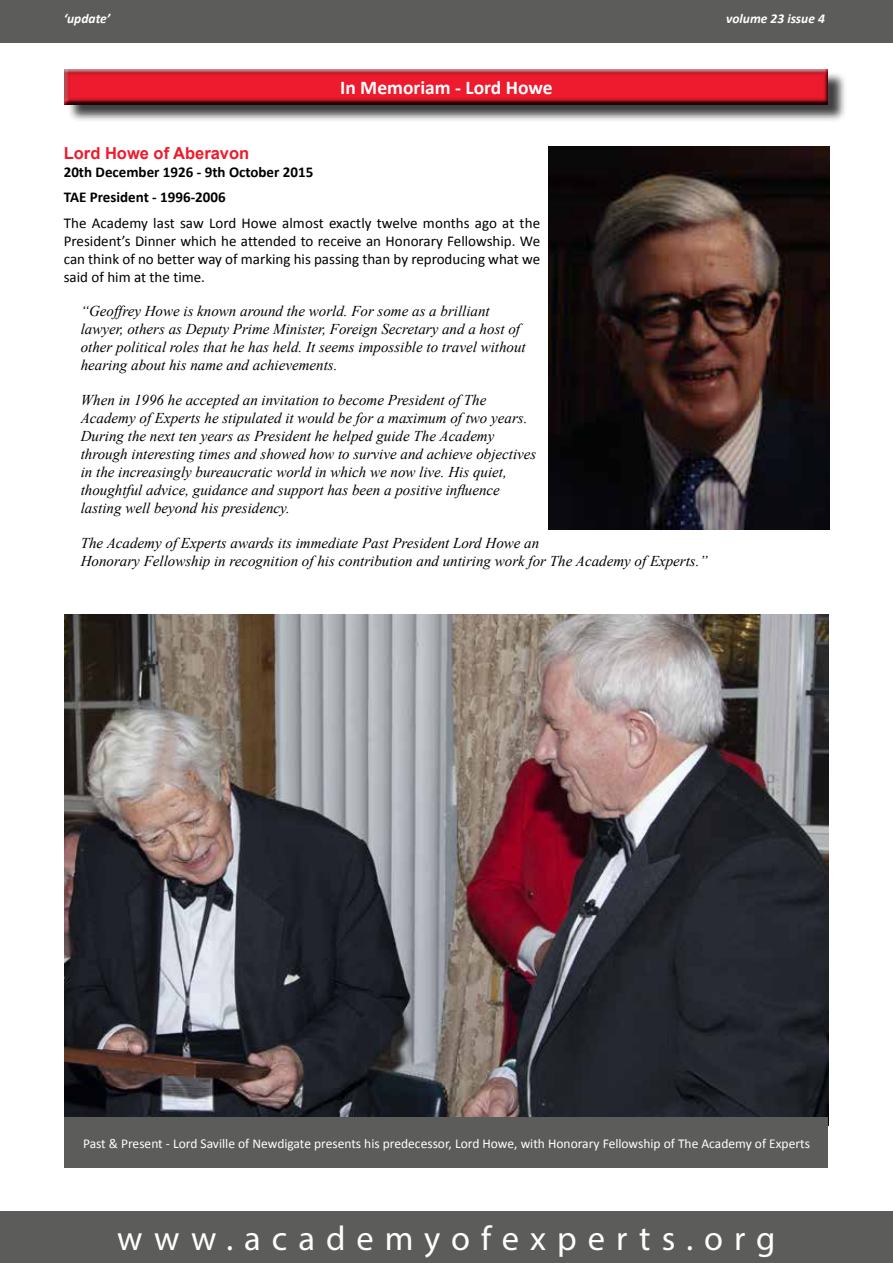
<style>
.page{position:relative;width:893px;height:1263px;background:#fff}
.page>*{position:absolute;margin:0;border:0;box-sizing:border-box;transform-origin:0 0}
.t1{font:34.5px "Myriad Pro";letter-spacing:.32em;color:#fff}
.t2{font:700 19.5px "Calibri";color:#fff}
.t3{font:700 16.5px "Arial";color:#ed1b2d}
.t4{font:italic 15px/18px "Times New Roman";color:#000}
.t5{font:15px/18px "Calibri";color:#000;text-align:justify}
.t6{font:700 15px/25.5px "Calibri";color:#000}
.t7{font:13.5px "Calibri";color:#fff}
.t8{font:italic 700 13.5px "Calibri";color:#fff}
</style>
<div class="page">
<div style="left:0;top:0;width:893px;height:43px;background:#5c5c5b"></div>
<div style="left:0;top:1212px;width:893px;height:51px;background:#5c5c5b"></div>
<img style="left:65px;top:614px;width:763px;height:503px">
<div style="left:67px;top:71px;width:780px;height:52px;background:#000;opacity:.75"></div>
<div style="left:63px;top:68px;width:765px;height:38px;background:#000;opacity:.75"></div>
<div style="left:65px;top:1117px;width:763px;height:51px;background:#5c5c5b"></div>
<img style="left:549px;top:147px;width:280px;height:382px">
<p class="t8" style="left:64px;top:9px;width:48px">‘update’</p>
<p class="t8" style="left:726px;top:9px;width:100px">volume 23 issue 4</p>
<h2 class="t2" style="left:340px;top:74px;width:214px">In Memoriam - Lord Howe</h2>
<p class="t3" style="left:64px;top:141px;width:187px">Lord Howe of Aberavon</p>
<p class="t6" style="left:64px;top:158px;width:251px">20th December 1926 - 9th October 2015<br>TAE President - 1996-2006</p>
<p class="t5" style="left:64px;top:213px;width:478px">The Academy last saw Lord Howe almost exactly twelve months ago at the President’s Dinner which he attended to receive an Honorary Fellowship. We can think of no better way of marking his passing than by reproducing what we said of him at the time.</p>
<p class="t4" style="left:81px;top:301px;width:446px">“Geoffrey Howe is known around the world. For some as a brilliant lawyer, others as Deputy Prime Minister, Foreign Secretary and a host of other political roles that he has held. It seems impossible to travel without hearing about his name and achievements.</p>
<p class="t4" style="left:81px;top:390px;width:457px">When in 1996 he accepted an invitation to become President of The Academy of Experts he stipulated it would be for a maximum of two years.<br>During the next ten years as President he helped guide The Academy through interesting times and showed how to survive and achieve objectives in the increasingly bureaucratic world in which we now live. His quiet, thoughtful advice, guidance and support has been a positive influence lasting well beyond his presidency.</p>
<p class="t4" style="left:81px;top:533px;width:629px">The Academy of Experts awards its immediate Past President Lord Howe an<br>Honorary Fellowship in recognition of his contribution and untiring work for The Academy of Experts.”</p>
<p class="t7" style="left:83px;top:1134px;width:728px">Past &amp; Present - Lord Saville of Newdigate presents his predecessor, Lord Howe, with Honorary Fellowship of The Academy of Experts</p>
<h1 class="t1" style="left:117px;top:1217px;width:660px">www.academyofexperts.org</h1>
</div>
